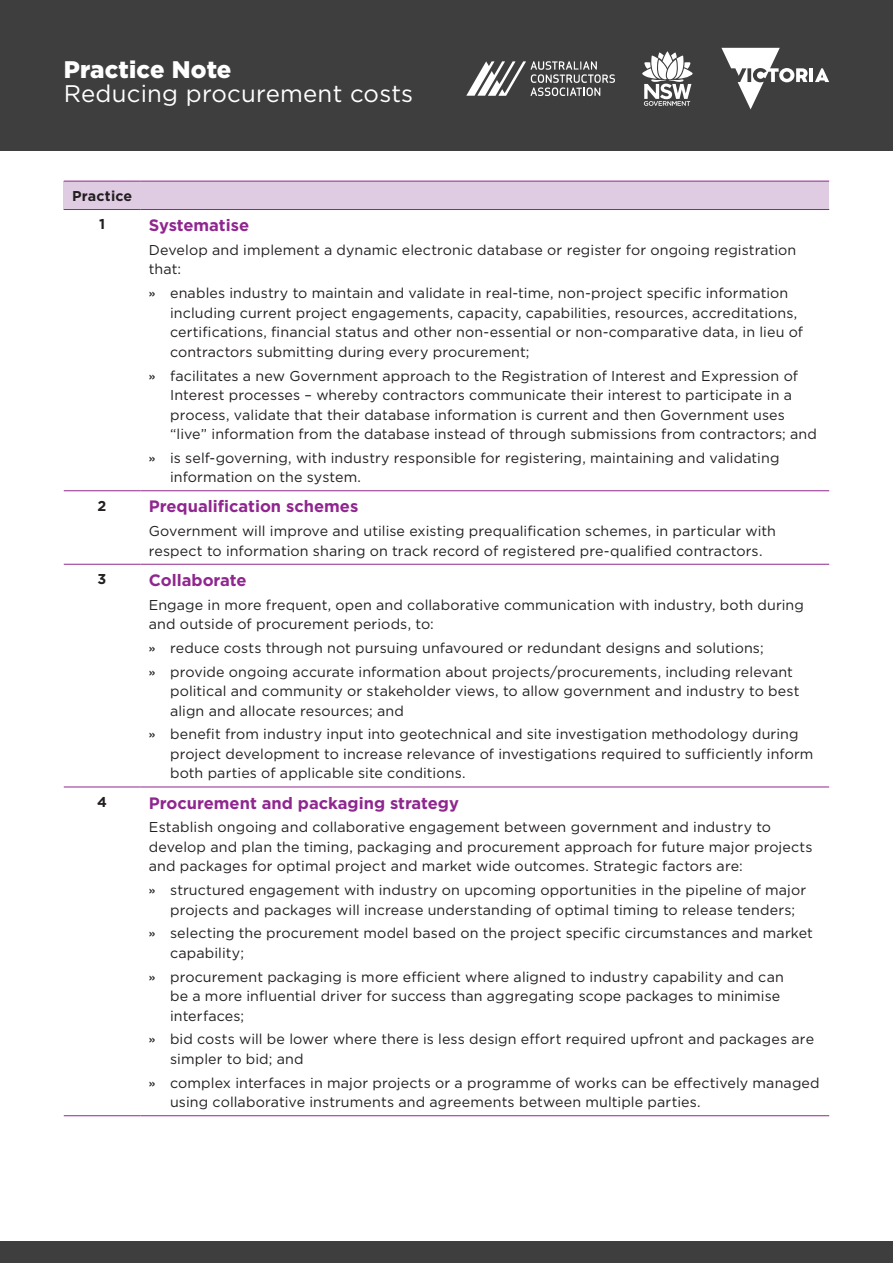
<style>
.page{position:relative;width:893px;height:1263px;background:#fff}
.page>*{position:absolute;margin:0;border:0;box-sizing:border-box;transform-origin:0 0}
.t1{font:24px/24px "Gotham";letter-spacing:.01em;color:#fff}
.t2{font:700 16.5px "Gotham";color:#90268f}
._4_Body_Before_Bulle{font:14.25px/19.5px "Gotham";letter-spacing:.01em;color:#231f20}
._4_Body{font:14.25px/19.5px "Gotham";letter-spacing:.005em;color:#231f20}
._4_Body-2{font:700 14.25px "Gotham";letter-spacing:.01em;color:#231f20}
.s1{font-weight:900}
.s2{font-family:"Helvetica Neue LT Std";font-weight:500}
</style>
<div class="page">
<div style="left:0;top:0;width:893px;height:150px;background:#3e3e3f"></div>
<div style="left:64px;top:181px;width:765px;height:28px;background:#dfcce3"></div>
<hr style="left:64px;top:181px;width:76px;height:1px;background:#90268f">
<hr style="left:140px;top:181px;width:689px;height:1px;background:#90268f">
<hr style="left:64px;top:209px;width:76px;height:1px;background:#90268f">
<hr style="left:140px;top:209px;width:689px;height:1px;background:#90268f">
<hr style="left:64px;top:490px;width:76px;height:1px;background:#90268f">
<hr style="left:64px;top:564px;width:76px;height:1px;background:#90268f">
<hr style="left:64px;top:787px;width:76px;height:1px;background:#90268f">
<hr style="left:64px;top:1115px;width:76px;height:1px;background:#90268f">
<hr style="left:140px;top:490px;width:689px;height:1px;background:#90268f">
<hr style="left:140px;top:564px;width:689px;height:1px;background:#90268f">
<hr style="left:140px;top:787px;width:689px;height:1px;background:#90268f">
<hr style="left:140px;top:1115px;width:689px;height:1px;background:#90268f">
<div style="left:0;top:1242px;width:893px;height:21px;background:#3e3e3f"></div>
<svg style="left:642px;top:51px;width:51px;height:55px"></svg>
<svg style="left:815px;top:68px;width:14px;height:14px"></svg>
<svg style="left:721px;top:48px;width:86px;height:61px"></svg>
<hr style="left:809px;top:68px;width:4px;height:14px;background:#fff">
<svg style="left:466px;top:61px;width:149px;height:35px"></svg>
<p class="t1" style="left:64px;top:57px;width:351px"><span class="s1">Practice Note<br></span>Reducing procurement costs</p>
<p class="_4_Body-2" style="left:72px;top:186px;width:62px">Practice</p>
<p class="_4_Body-2" style="left:99px;top:215px;width:8px">1</p>
<h4 class="t2" style="left:149px;top:214px;width:102px">Systematise</h4>
<p class="_4_Body_Before_Bulle" style="left:149px;top:240px;width:649px">Develop and implement a dynamic electronic database or register for ongoing registration that:</p>
<p class="_4_Body_Before_Bulle" style="left:170px;top:283px;width:634px;text-indent:-21px"><span class="s2">»</span> enables industry to maintain and validate in real-time, non-project specific information including current project engagements, capacity, capabilities, resources, accreditations, certifications, financial status and other non-essential or non-comparative data, in lieu of contractors submitting during every procurement;</p>
<p class="_4_Body_Before_Bulle" style="left:170px;top:365px;width:648px;text-indent:-21px"><span class="s2">»</span> facilitates a new Government approach to the Registration of Interest and Expression of Interest processes – whereby contractors communicate their interest to participate in a process, validate that their database information is current and then Government uses “live” information from the database instead of through submissions from contractors; and</p>
<p class="_4_Body_Before_Bulle" style="left:170px;top:448px;width:611px;text-indent:-21px"><span class="s2">»</span> is self-governing, with industry responsible for registering, maintaining and validating information on the system.</p>
<p class="_4_Body-2" style="left:98px;top:496px;width:10px">2</p>
<h4 class="t2" style="left:149px;top:496px;width:211px">Prequalification schemes</h4>
<p class="_4_Body" style="left:149px;top:521px;width:629px">Government will improve and utilise existing prequalification schemes, in particular with respect to information sharing on track record of registered pre-qualified contractors.</p>
<p class="_4_Body-2" style="left:98px;top:570px;width:10px">3</p>
<h4 class="t2" style="left:149px;top:569px;width:99px">Collaborate</h4>
<p class="_4_Body_Before_Bulle" style="left:149px;top:595px;width:657px">Engage in more frequent, open and collaborative communication with industry, both during and outside of procurement periods, to:</p>
<p class="_4_Body_Before_Bulle" style="left:149px;top:638px;width:616px"><span class="s2">»</span> reduce costs through not pursuing unfavoured or redundant designs and solutions;</p>
<p class="_4_Body_Before_Bulle" style="left:170px;top:662px;width:631px;text-indent:-21px"><span class="s2">»</span> provide ongoing accurate information about projects/procurements, including relevant political and community or stakeholder views, to allow government and industry to best align and allocate resources; and</p>
<p class="_4_Body_Before_Bulle" style="left:170px;top:724px;width:645px;text-indent:-21px"><span class="s2">»</span> benefit from industry input into geotechnical and site investigation methodology during project development to increase relevance of investigations required to sufficiently inform both parties of applicable site conditions.</p>
<p class="_4_Body-2" style="left:97px;top:792px;width:11px">4</p>
<h4 class="t2" style="left:149px;top:792px;width:312px">Procurement and packaging strategy</h4>
<p class="_4_Body_Before_Bulle" style="left:149px;top:817px;width:665px">Establish ongoing and collaborative engagement between government and industry to develop and plan the timing, packaging and procurement approach for future major projects and packages for optimal project and market wide outcomes. Strategic factors are:</p>
<p class="_4_Body_Before_Bulle" style="left:170px;top:880px;width:638px;text-indent:-21px"><span class="s2">»</span> structured engagement with industry on upcoming opportunities in the pipeline of major projects and packages will increase understanding of optimal timing to release tenders;</p>
<p class="_4_Body_Before_Bulle" style="left:170px;top:923px;width:644px;text-indent:-21px"><span class="s2">»</span> selecting the procurement model based on the project specific circumstances and market capability;</p>
<p class="_4_Body_Before_Bulle" style="left:170px;top:967px;width:615px;text-indent:-21px"><span class="s2">»</span> procurement packaging is more efficient where aligned to industry capability and can be a more influential driver for success than aggregating scope packages to minimise interfaces;</p>
<p class="_4_Body_Before_Bulle" style="left:170px;top:1029px;width:645px;text-indent:-21px"><span class="s2">»</span> bid costs will be lower where there is less design effort required upfront and packages are simpler to bid; and</p>
<p class="_4_Body_Before_Bulle" style="left:170px;top:1073px;width:651px;text-indent:-21px"><span class="s2">»</span> complex interfaces in major projects or a programme of works can be effectively managed using collaborative instruments and agreements between multiple parties.</p>
</div>
